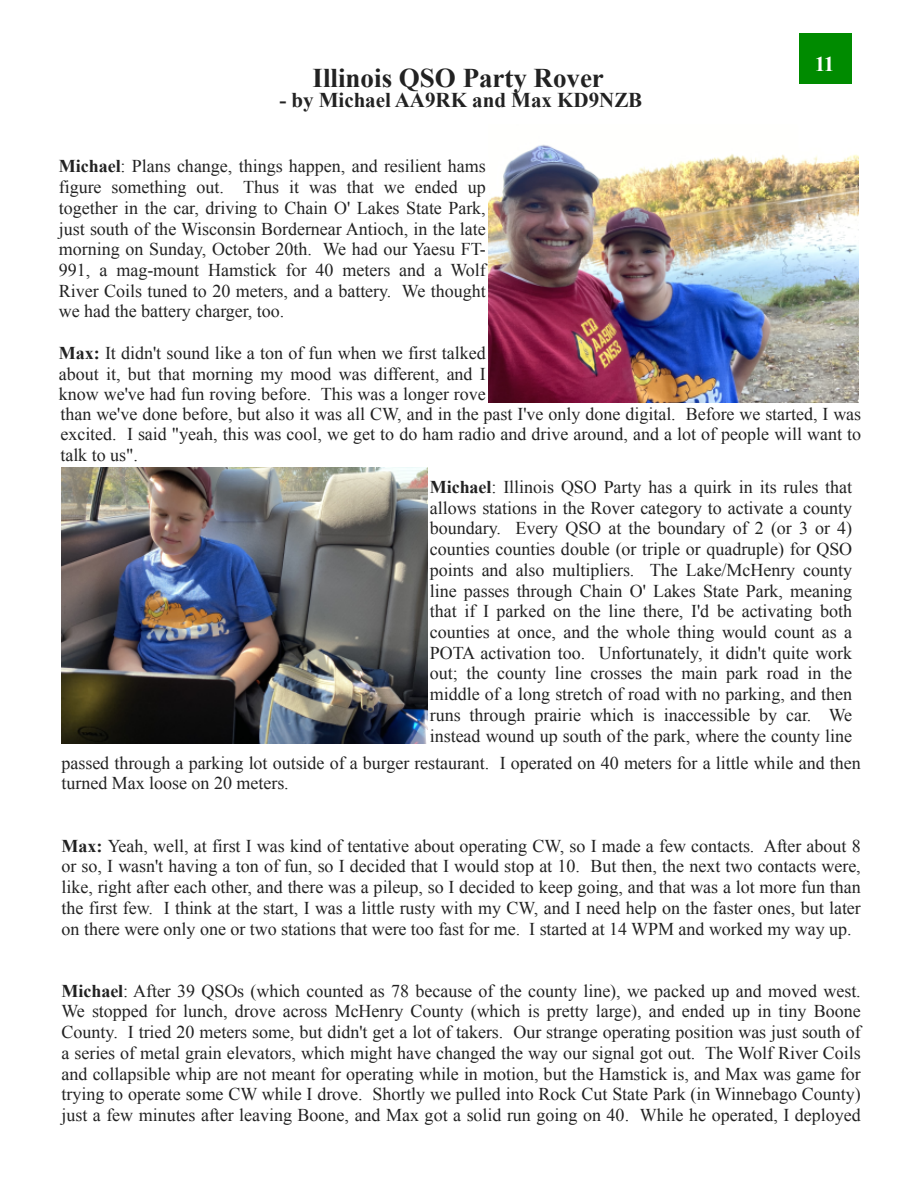
<style>
.page{position:relative;width:919px;height:1189px;background:#fff}
.page>*{position:absolute;margin:0;border:0;box-sizing:border-box;transform-origin:0 0}
.t1{font:700 27px "Times New Roman";color:#222}
.t2{font:700 21px "Times New Roman";color:#222}
.t3{font:700 21px "Times New Roman";color:#fff}
.t4{font:18px/20.7px "Times New Roman";color:#222;text-align:justify}
.s1{font-weight:700}
</style>
<div class="page">
<div style="left:798px;top:33px;width:52px;height:51px;background:#008b00"></div>
<img style="left:61px;top:467px;width:366px;height:276px">
<img style="left:488px;top:145px;width:370px;height:257px">
<h1 class="t1" style="left:312px;top:63px;width:292px">Illinois QSO Party Rover</h1>
<p class="t2" style="left:279px;top:89px;width:364px">- by Michael AA9RK and Max KD9NZB</p>
<p class="t3" style="left:814px;top:52px;width:21px">11</p>
<p class="t4" style="left:59px;top:156px;width:428px"><span class="s1">Michael</span>: Plans change, things happen, and resilient hams figure something out. Thus it was that we ended up together in the car, driving to Chain O' Lakes State Park, just south of the Wisconsin Bordernear Antioch, in the late morning on Sunday, October 20th. We had our Yaesu FT-991, a mag-mount Hamstick for 40 meters and a Wolf River Coils tuned to 20 meters, and a battery. We thought we had the battery charger, too.</p>
<p class="t4" style="left:59px;top:342px;width:803px;text-align:left"><span class="s1">Max:</span> It didn't sound like a ton of fun when we first talked<br>about it, but that morning my mood was different, and I<br>know we've had fun roving before. This was a longer rove<br>than we've done before, but also it was all CW, and in the past I've only done digital. Before we started, I was excited. I said "yeah, this was cool, we get to do ham radio and drive around, and a lot of people will want to talk to us".</p>
<p class="t4" style="left:429px;top:476px;width:424px"><span class="s1">Michael</span>: Illinois QSO Party has a quirk in its rules that allows stations in the Rover category to activate a county boundary. Every QSO at the boundary of 2 (or 3 or 4) counties counties double (or triple or quadruple) for QSO points and also multipliers. The Lake/McHenry county line passes through Chain O' Lakes State Park, meaning that if I parked on the line there, I'd be activating both counties at once, and the whole thing would count as a POTA activation too. Unfortunately, it didn't quite work out; the county line crosses the main park road in the middle of a long stretch of road with no parking, and then runs through prairie which is inaccessible by car. We instead wound up south of the park, where the county line</p>
<p class="t4" style="left:62px;top:752px;width:800px">passed through a parking lot outside of a burger restaurant. I operated on 40 meters for a little while and then turned Max loose on 20 meters.</p>
<p class="t4" style="left:62px;top:835px;width:800px"><span class="s1">Max:</span> Yeah, well, at first I was kind of tentative about operating CW, so I made a few contacts. After about 8 or so, I wasn't having a ton of fun, so I decided that I would stop at 10. But then, the next two contacts were, like, right after each other, and there was a pileup, so I decided to keep going, and that was a lot more fun than the first few. I think at the start, I was a little rusty with my CW, and I need help on the faster ones, but later on there were only one or two stations that were too fast for me. I started at 14 WPM and worked my way up.</p>
<p class="t4" style="left:61px;top:979px;width:800px"><span class="s1">Michael</span>: After 39 QSOs (which counted as 78 because of the county line), we packed up and moved west.<br>We stopped for lunch, drove across McHenry County (which is pretty large), and ended up in tiny Boone County. I tried 20 meters some, but didn't get a lot of takers. Our strange operating position was just south of a series of metal grain elevators, which might have changed the way our signal got out. The Wolf River Coils and collapsible whip are not meant for operating while in motion, but the Hamstick is, and Max was game for trying to operate some CW while I drove. Shortly we pulled into Rock Cut State Park (in Winnebago County) just a few minutes after leaving Boone, and Max got a solid run going on 40. While he operated, I deployed</p>
</div>
